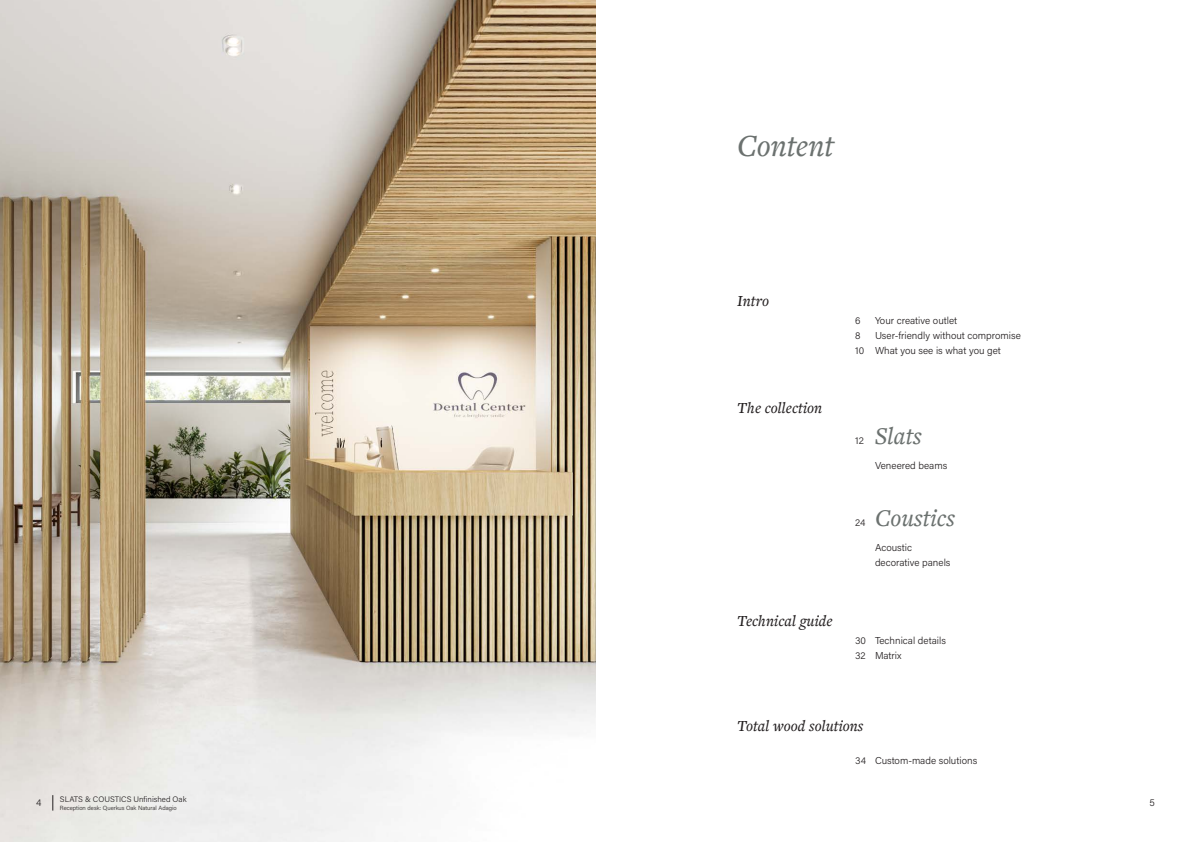
<style>
.page{position:relative;width:1191px;height:842px;background:#fff}
.page>*{position:absolute;margin:0;border:0;box-sizing:border-box;transform-origin:0 0}
.t1{font:italic 500 32px "Freight Text Pro";letter-spacing:-.01em;color:#6b716f}
.t2{font:italic 500 25px "Freight Text Pro";color:#6b716f}
.t3{font:italic 500 16px "Freight Text Pro";color:#231f20}
.t4{font:300 10px/15px "Acumin Pro";color:#231f20}
.t5{font:300 8px "Acumin Pro";color:#231f20}
.t6{font:300 6px "Acumin Pro";color:#231f20}
</style>
<div class="page">
<img style="left:0;top:0;width:595px;height:842px">
<svg style="left:53px;top:795px;width:1px;height:15px"></svg>
<h1 class="t1" style="left:737px;top:125px;width:98px">Content</h1>
<h3 class="t3" style="left:737px;top:290px;width:33px">Intro</h3>
<h3 class="t3" style="left:737px;top:398px;width:86px">The collection</h3>
<h3 class="t3" style="left:737px;top:610px;width:97px">Technical guide</h3>
<p class="t4" style="left:855px;top:312px;width:7px">6</p>
<p class="t4" style="left:875px;top:312px;width:84px">Your creative outlet</p>
<p class="t4" style="left:855px;top:327px;width:7px">8</p>
<p class="t4" style="left:855px;top:327px;width:167px;text-indent:20px">User-friendly without compromise<br>10 What you see is what you get</p>
<p class="t4" style="left:855px;top:433px;width:10px">12</p>
<h2 class="t2" style="left:875px;top:420px;width:48px">Slats</h2>
<p class="t4" style="left:875px;top:458px;width:74px">Veneered beams</p>
<p class="t4" style="left:855px;top:515px;width:12px">24</p>
<h2 class="t2" style="left:875px;top:502px;width:81px">Coustics</h2>
<p class="t4" style="left:875px;top:540px;width:77px">Acoustic decorative panels</p>
<p class="t4" style="left:855px;top:632px;width:92px">30 Technical details<br>32 Matrix</p>
<h3 class="t3" style="left:737px;top:715px;width:128px">Total wood solutions</h3>
<p class="t4" style="left:855px;top:753px;width:124px">34 Custom-made solutions</p>
<p class="t5" style="left:60px;top:793px;width:128px">SLATS &amp; COUSTICS Unfinished Oak</p>
<p class="t6" style="left:60px;top:803px;width:118px">Reception desk: Querkus Oak Natural Adagio</p>
<p class="t4" style="left:36px;top:795px;width:7px">4</p>
<p class="t4" style="left:1149px;top:795px;width:7px">5</p>
</div>
